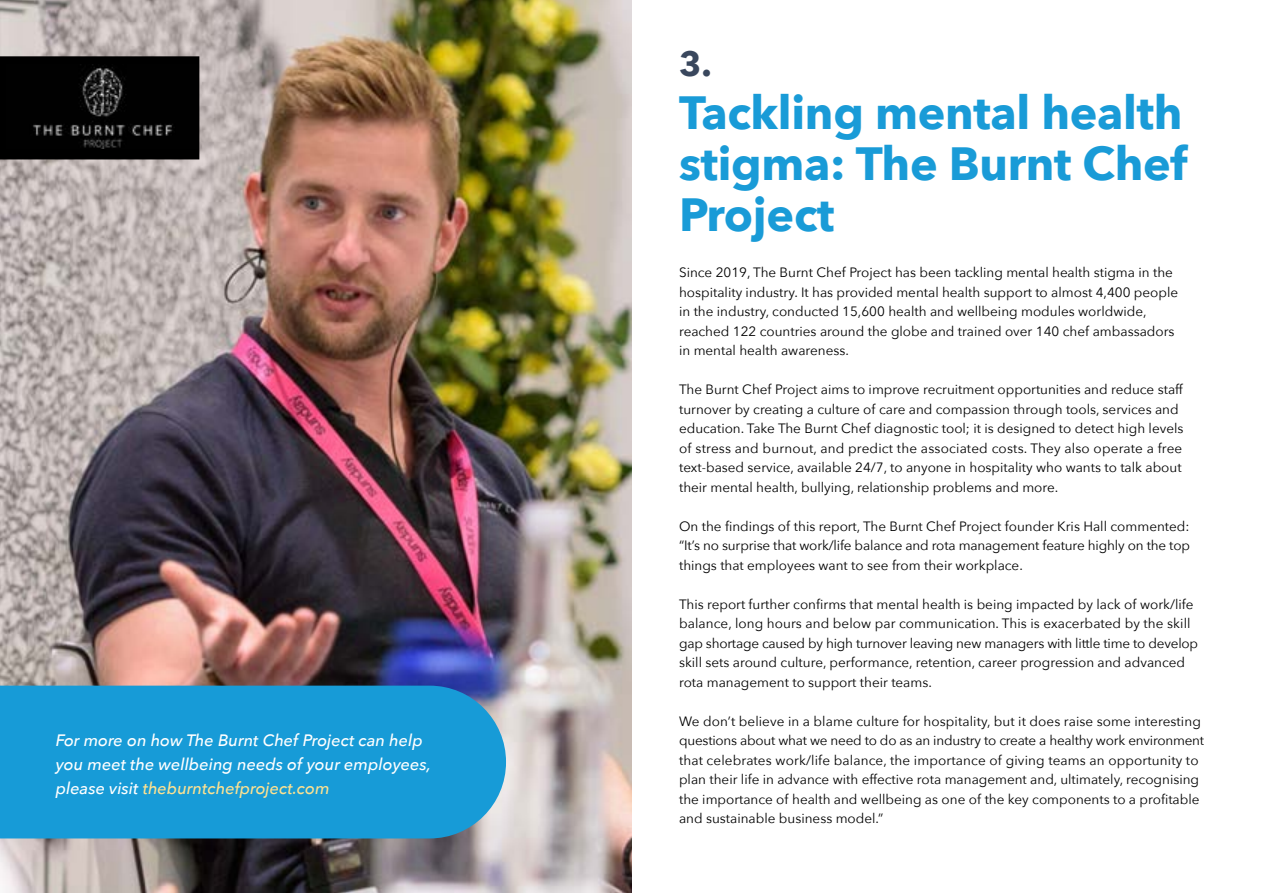
<style>
.page{position:relative;width:1263px;height:893px;background:#fff}
.page>*{position:absolute;margin:0;border:0;box-sizing:border-box;transform-origin:0 0}
.t1{font:700 46.5px/51px "Avenir Next";letter-spacing:-.005em;color:#199bd7;text-align:justify}
.t2{font:700 34.5px "Avenir Next";color:#39475d}
.t3{font:italic 500 16.5px/24px "Avenir Next";color:#fff}
.t4{font:13.5px/19.5px "Avenir Next";color:#000}
.s1{color:#fee291}
</style>
<div class="page">
<img style="left:0;top:0;width:631px;height:893px">
<div style="left:0;top:686px;width:506px;height:152px;background:#179bd7"></div>
<div style="left:0;top:56px;width:199px;height:103px;background:#000"></div>
<img style="left:7px;top:64px;width:191px;height:84px">
<p class="t3" style="left:56px;top:727px;width:377px">For more on how The Burnt Chef Project can help you meet the wellbeing needs of your employees, please visit <span class="s1">theburntchefproject.com</span></p>
<h2 class="t2" style="left:679px;top:34px;width:34px">3.</h2>
<h1 class="t1" style="left:679px;top:87px;width:510px">Tackling mental health stigma: The Burnt Chef Project</h1>
<p class="t4" style="left:679px;top:262px;width:501px">Since 2019, The Burnt Chef Project has been tackling mental health stigma in the hospitality industry. It has provided mental health support to almost 4,400 people in the industry, conducted 15,600 health and wellbeing modules worldwide, reached 122 countries around the globe and trained over 140 chef ambassadors in mental health awareness.</p>
<p class="t4" style="left:679px;top:379px;width:506px">The Burnt Chef Project aims to improve recruitment opportunities and reduce staff turnover by creating a culture of care and compassion through tools, services and education. Take The Burnt Chef diagnostic tool; it is designed to detect high levels of stress and burnout, and predict the associated costs. They also operate a free text-based service, available 24/7, to anyone in hospitality who wants to talk about their mental health, bullying, relationship problems and more.</p>
<p class="t4" style="left:679px;top:516px;width:512px;text-align:justify">On the findings of this report, The Burnt Chef Project founder Kris Hall commented: “It’s no surprise that work/life balance and rota management feature highly on the top things that employees want to see from their workplace.</p>
<p class="t4" style="left:679px;top:593px;width:521px">This report further confirms that mental health is being impacted by lack of work/life balance, long hours and below par communication. This is exacerbated by the skill gap shortage caused by high turnover leaving new managers with little time to develop skill sets around culture, performance, retention, career progression and advanced rota management to support their teams.</p>
<p class="t4" style="left:679px;top:710px;width:527px">We don’t believe in a blame culture for hospitality, but it does raise some interesting questions about what we need to do as an industry to create a healthy work environment that celebrates work/life balance, the importance of giving teams an opportunity to plan their life in advance with effective rota management and, ultimately, recognising the importance of health and wellbeing as one of the key components to a profitable and sustainable business model.”</p>
</div>
